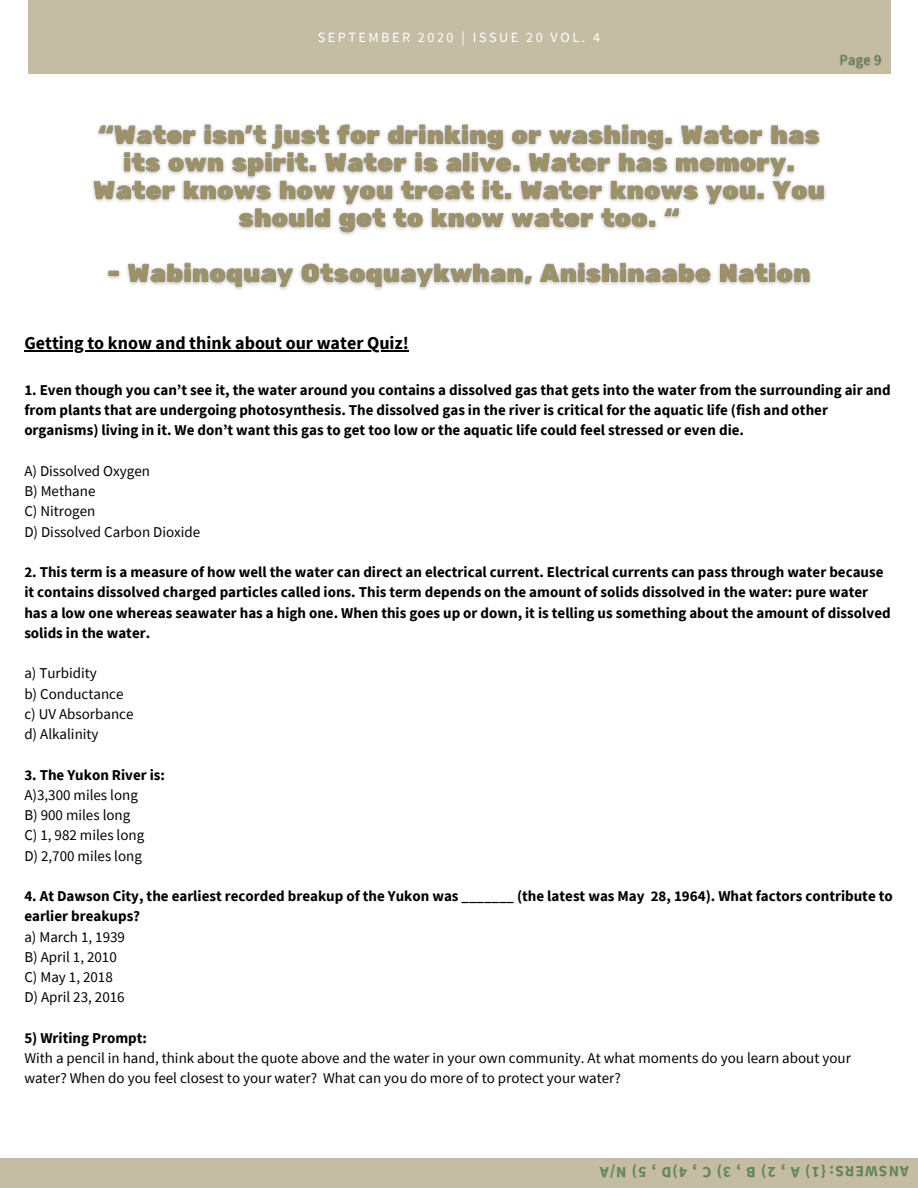
<style>
.page{position:relative;width:918px;height:1188px;background:#fff}
.page>*{position:absolute;margin:0;border:0;box-sizing:border-box;transform-origin:0 0}
.t1{font:700 18px "Source Sans Pro";color:#000}
.t2{font:700 15.45px "Source Sans Pro";color:#628460}
.t3{font:700 15px/20.2px "Source Sans Pro";color:#000}
.t4{font:15px/20.2px "Source Sans Pro";color:#000}
.t5{font:14.1px "Source Sans Pro";letter-spacing:.18em;color:#fff}
</style>
<div class="page">
<div style="left:28px;top:0;width:863px;height:74px;background:#c4bda4"></div>
<div style="left:0;top:1159px;width:918px;height:29px;background:#c4bda4"></div>
<img style="left:92px;top:123px;width:734px;height:167px">
<hr style="left:24px;top:350px;width:385px;height:1px;background:#000">
<img style="left:840px;top:54px;width:42px;height:15px">
<p class="t5" style="left:318px;top:28px;width:284px">SEPTEMBER 2020 | ISSUE 20 VOL. 4</p>
<p class="t1" style="left:24px;top:331px;width:386px">Getting to know and think about our water Quiz!</p>
<p class="t3" style="left:24px;top:379px;width:868px">1. Even though you can’t see it, the water around you contains a dissolved gas that gets into the water from the surrounding air and from plants that are undergoing photosynthesis. The dissolved gas in the river is critical for the aquatic life (fish and other organisms) living in it. We don’t want this gas to get too low or the aquatic life could feel stressed or even die.</p>
<p class="t4" style="left:24px;top:460px;width:127px">A) Dissolved Oxygen</p>
<p class="t4" style="left:24px;top:481px;width:73px">B) Methane</p>
<p class="t4" style="left:24px;top:501px;width:73px">C) Nitrogen</p>
<p class="t4" style="left:24px;top:521px;width:178px">D) Dissolved Carbon Dioxide</p>
<p class="t3" style="left:24px;top:562px;width:868px">2. This term is a measure of how well the water can direct an electrical current. Electrical currents can pass through water because it contains dissolved charged particles called ions. This term depends on the amount of solids dissolved in the water: pure water has a low one whereas seawater has a high one. When this goes up or down, it is telling us something about the amount of dissolved solids in the water.</p>
<p class="t4" style="left:24px;top:663px;width:74px">a) Turbidity</p>
<p class="t4" style="left:24px;top:683px;width:101px">b) Conductance</p>
<p class="t4" style="left:24px;top:703px;width:111px">c) UV Absorbance</p>
<p class="t4" style="left:24px;top:724px;width:76px">d) Alkalinity</p>
<p class="t3" style="left:24px;top:764px;width:142px">3. The Yukon River is:</p>
<p class="t4" style="left:24px;top:784px;width:115px">A)3,300 miles long</p>
<p class="t4" style="left:24px;top:805px;width:108px">B) 900 miles long</p>
<p class="t4" style="left:24px;top:825px;width:122px">C) 1, 982 miles long</p>
<p class="t4" style="left:24px;top:845px;width:119px">D) 2,700 miles long</p>
<p class="t3" style="left:24px;top:886px;width:870px">4. At Dawson City, the earliest recorded breakup of the Yukon was _______ (the latest was May 28, 1964). What factors contribute to earlier breakups?</p>
<p class="t4" style="left:24px;top:926px;width:102px">a) March 1, 1939</p>
<p class="t4" style="left:24px;top:946px;width:94px">B) April 1, 2010</p>
<p class="t4" style="left:24px;top:967px;width:90px">C) May 1, 2018</p>
<p class="t4" style="left:24px;top:987px;width:102px">D) April 23, 2016</p>
<p class="t3" style="left:24px;top:1027px;width:124px">5) Writing Prompt:</p>
<p class="t4" style="left:24px;top:1048px;width:828px">With a pencil in hand, think about the quote above and the water in your own community. At what moments do you learn about your water? When do you feel closest to your water? What can you do more of to protect your water?</p>
<p class="t2" style="left:909px;top:1182px;width:311px;rotate:-180deg">A N S W E R S : )1{ A , )2 B , )3 C , D)4 , )5 N A/</p>
</div>
